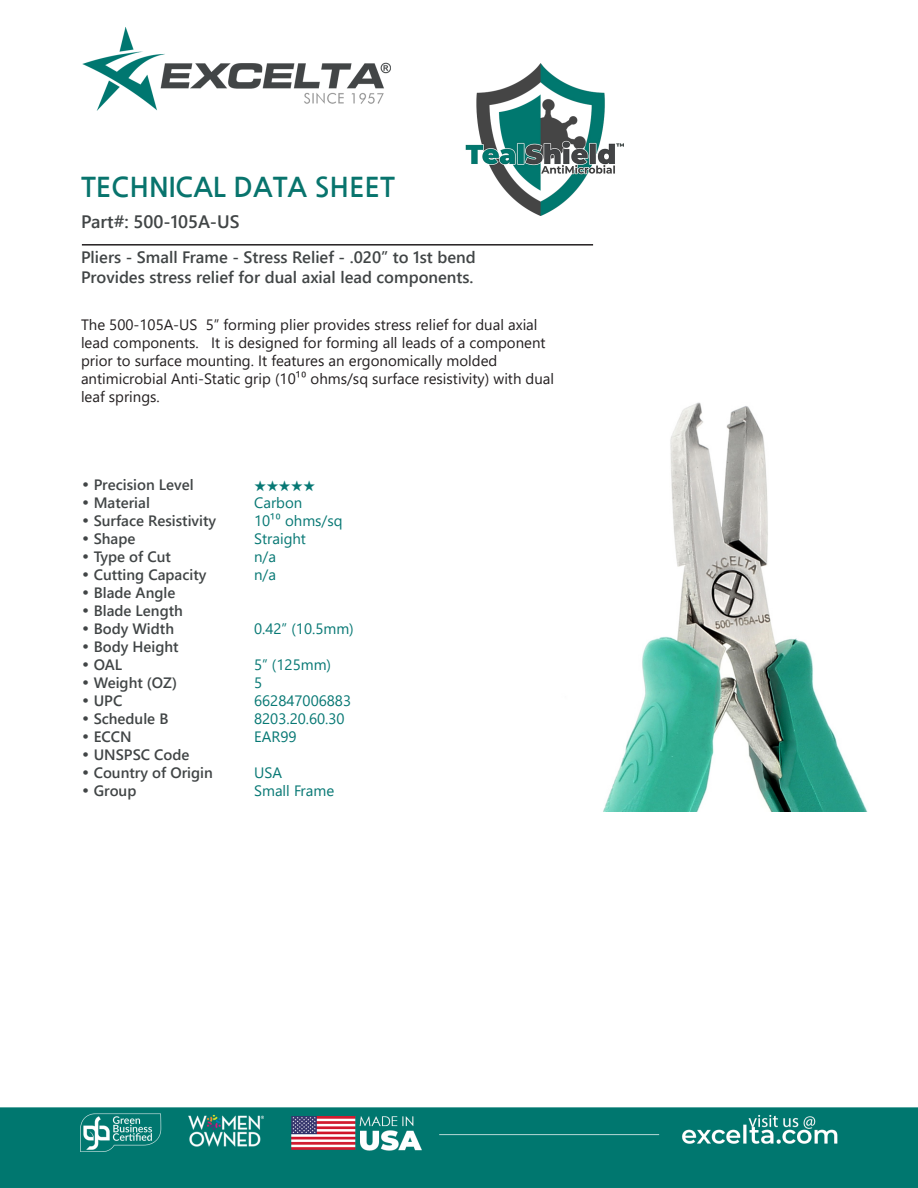
<style>
.page{position:relative;width:918px;height:1188px;background:#fff}
.page>*{position:absolute;margin:0;border:0;box-sizing:border-box;transform-origin:0 0}
.t1{font:700 27px "Nanum Gothic";color:#08746d}
.t2{font:700 18px "Yu Gothic UI";color:#414546}
.t3{font:700 16.5px "Yu Gothic UI";color:#414546}
.t4{font:15px/18px "Yu Gothic UI";color:#231f20}
.CT_s_CTM{font:700 15px "Yu Gothic UI";color:#414546}
.CT_s_CTM-2{font:15px "Yu Gothic UI";color:#077874}
.CT_s_CTM-3{font:500 15px "ITC Zapf Dingbats";color:#077874}
.s1{font-family:"Century Gothic";font-weight:400}
</style>
<div class="page">
<img style="left:0;top:27px;width:918px;height:1161px">
<img style="left:558px;top:383px;width:333px;height:429px">
<hr style="left:82px;top:244px;width:511px;height:2px;background:#231f20">
<img style="left:465px;top:64px;width:159px;height:151px">
<p class="t1" style="left:81px;top:173px;width:315px">TECHNICAL DATA SHEET</p>
<p class="t2" style="left:81px;top:212px;width:160px">Part#: 500-105A-US</p>
<p class="t3" style="left:81px;top:247px;width:396px">Pliers - Small Frame - Stress Relief - .020” to 1st bend</p>
<p class="t3" style="left:81px;top:267px;width:394px">Provides stress relief for dual axial lead components.</p>
<p class="t4" style="left:81px;top:313px;width:475px">The 500-105A-US 5” forming plier provides stress relief for dual axial lead components. It is designed for forming all leads of a component prior to surface mounting. It features an ergonomically molded antimicrobial Anti-Static grip (10¹⁰ ohms/sq surface resistivity) with dual leaf springs.</p>
<p class="CT_s_CTM" style="left:81px;top:476px;width:114px"><span class="s1">•</span> Precision Level</p>
<p class="CT_s_CTM-3" style="left:254px;top:479px;width:63px">★★★★★</p>
<p class="CT_s_CTM" style="left:81px;top:494px;width:70px"><span class="s1">•</span> Material</p>
<p class="CT_s_CTM-2" style="left:254px;top:489px;width:50px">Carbon</p>
<p class="CT_s_CTM" style="left:81px;top:512px;width:137px"><span class="s1">•</span> Surface Resistivity</p>
<p class="CT_s_CTM-2" style="left:254px;top:507px;width:90px">10¹⁰ ohms/sq</p>
<p class="CT_s_CTM" style="left:81px;top:530px;width:56px"><span class="s1">•</span> Shape</p>
<p class="CT_s_CTM-2" style="left:254px;top:525px;width:53px">Straight</p>
<p class="CT_s_CTM" style="left:81px;top:548px;width:92px"><span class="s1">•</span> Type of Cut</p>
<p class="CT_s_CTM-2" style="left:254px;top:543px;width:23px">n/a</p>
<p class="CT_s_CTM" style="left:81px;top:566px;width:127px"><span class="s1">•</span> Cutting Capacity</p>
<p class="CT_s_CTM-2" style="left:254px;top:561px;width:23px">n/a</p>
<p class="CT_s_CTM" style="left:81px;top:584px;width:96px"><span class="s1">•</span> Blade Angle</p>
<p class="CT_s_CTM" style="left:81px;top:602px;width:103px"><span class="s1">•</span> Blade Length</p>
<p class="CT_s_CTM" style="left:81px;top:620px;width:95px"><span class="s1">•</span> Body Width</p>
<p class="CT_s_CTM-2" style="left:254px;top:615px;width:101px">0.42” (10.5mm)</p>
<p class="CT_s_CTM" style="left:81px;top:638px;width:99px"><span class="s1">•</span> Body Height</p>
<p class="CT_s_CTM" style="left:81px;top:656px;width:43px"><span class="s1">•</span> OAL</p>
<p class="CT_s_CTM-2" style="left:254px;top:651px;width:78px">5” (125mm)</p>
<p class="CT_s_CTM" style="left:81px;top:674px;width:98px"><span class="s1">•</span> Weight (OZ)</p>
<p class="CT_s_CTM-2" style="left:254px;top:669px;width:10px">5</p>
<p class="CT_s_CTM" style="left:81px;top:692px;width:43px"><span class="s1">•</span> UPC</p>
<p class="CT_s_CTM-2" style="left:254px;top:687px;width:99px">662847006883</p>
<p class="CT_s_CTM" style="left:81px;top:710px;width:89px"><span class="s1">•</span> Schedule B</p>
<p class="CT_s_CTM-2" style="left:254px;top:705px;width:92px">8203.20.60.30</p>
<p class="CT_s_CTM" style="left:81px;top:728px;width:52px"><span class="s1">•</span> ECCN</p>
<p class="CT_s_CTM-2" style="left:254px;top:723px;width:44px">EAR99</p>
<p class="CT_s_CTM" style="left:81px;top:746px;width:110px"><span class="s1">•</span> UNSPSC Code</p>
<p class="CT_s_CTM" style="left:81px;top:764px;width:133px"><span class="s1">•</span> Country of Origin</p>
<p class="CT_s_CTM-2" style="left:254px;top:759px;width:29px">USA</p>
<p class="CT_s_CTM" style="left:81px;top:782px;width:57px"><span class="s1">•</span> Group</p>
<p class="CT_s_CTM-2" style="left:254px;top:777px;width:82px">Small Frame</p>
</div>
